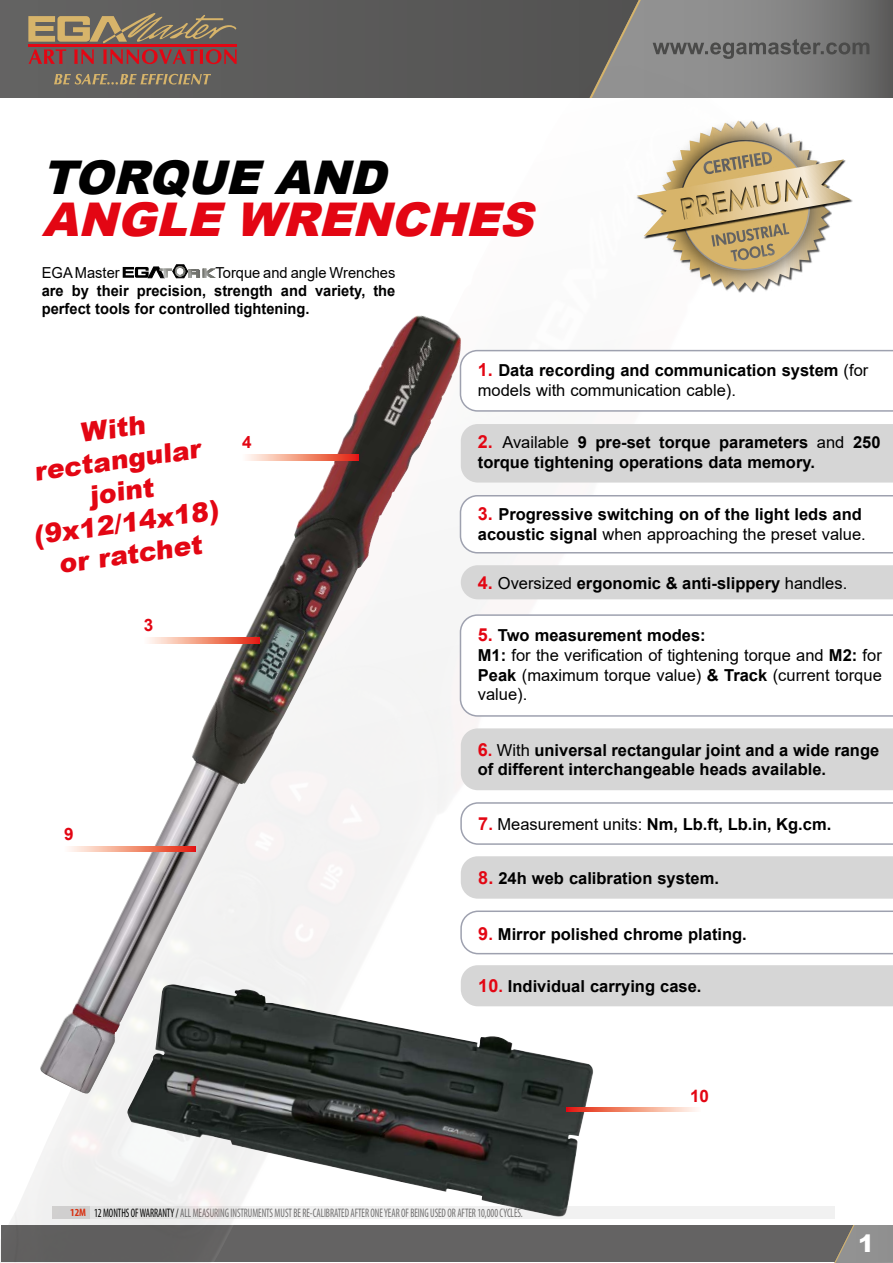
<style>
.page{position:relative;width:893px;height:1263px;background:#fff}
.page>*{position:absolute;margin:0;border:0;box-sizing:border-box;transform-origin:0 0}
.t1{font:italic 900 46.5px "Arial";color:#e30613}
.t2{font:italic 900 46.5px "Arial";color:#000}
.t3{font:900 26.4px/31.7px "Arial";color:#e30613;text-align:center}
.t4{font:900 24px "Arial";color:#fff}
.t5{font:700 17.1px "Arial";color:#e30613}
.t6{font:700 16.5px/19.8px "Arial";color:#000}
.t7{font:16.5px/19.8px "Arial";color:#000}
.t8{font:700 15.15px/18.1px "Arial";color:#000}
.t9{font:15.15px "Arial";color:#000}
.t10{font:condensed 12.3px "Myriad Pro";letter-spacing:-.005em;color:#706f6f;scale:.8 1}
.s1{font-size:18px;color:#e30613}
.s2{font-weight:400}
.s3{font-weight:700;font-size:18px;color:#e30613}
.s4{font-weight:700}
.s5{color:#e30613}
.s6{font-weight:700;font-size:10.8px;color:#e63312}
.s7{color:#000}
</style>
<div class="page">
<div style="left:0;top:0;width:893px;height:98px;background:#5a5959"></div>
<svg style="left:28px;top:13px;width:209px;height:30px"></svg>
<hr style="left:28px;top:44px;width:209px;height:3px;background:#e30613">
<svg style="left:29px;top:49px;width:37px;height:15px"></svg>
<svg style="left:74px;top:49px;width:20px;height:15px"></svg>
<svg style="left:103px;top:49px;width:134px;height:15px"></svg>
<svg style="left:606px;top:0;width:269px;height:98px"></svg>
<div style="left:1px;top:1225px;width:891px;height:37px;background:#646363"></div>
<svg style="left:835px;top:1225px;width:57px;height:37px"></svg>
<div style="left:90px;top:1206px;width:744px;height:13px;background:#f1f1f1"></div>
<img style="left:0;top:64px;width:746px;height:1199px">
<svg style="left:123px;top:265px;width:93px;height:13px"></svg>
<div style="left:461px;top:728px;width:432px;height:62px;background:#d6d6d6"></div>
<svg style="left:637px;top:104px;width:214px;height:202px"></svg>
<svg style="left:460px;top:495px;width:433px;height:58px"></svg>
<div style="left:461px;top:565px;width:432px;height:34px;background:#d6d6d6"></div>
<div style="left:461px;top:856px;width:432px;height:43px;background:#d6d6d6"></div>
<svg style="left:460px;top:614px;width:433px;height:103px"></svg>
<svg style="left:460px;top:910px;width:433px;height:44px"></svg>
<div style="left:461px;top:965px;width:432px;height:41px;background:#d6d6d6"></div>
<svg style="left:460px;top:350px;width:433px;height:62px"></svg>
<div style="left:461px;top:424px;width:432px;height:58px;background:#d6d6d6"></div>
<svg style="left:460px;top:802px;width:433px;height:43px"></svg>
<img style="left:39px;top:315px;width:391px;height:779px">
<svg style="left:145px;top:638px;width:115px;height:6px"></svg>
<svg style="left:65px;top:847px;width:130px;height:5px"></svg>
<img style="left:127px;top:984px;width:467px;height:233px">
<svg style="left:243px;top:455px;width:115px;height:6px"></svg>
<svg style="left:567px;top:1107px;width:133px;height:4px"></svg>
<h1 class="t2" style="left:42px;top:144px;width:361px">TORQUE AND</h1>
<h1 class="t1" style="left:42px;top:186px;width:508px">ANGLE WRENCHES</h1>
<p class="t9" style="left:42px;top:262px;width:80px">EGA Master</p>
<p class="t9" style="left:215px;top:262px;width:181px">Torque and angle Wrenches</p>
<p class="t8" style="left:42px;top:282px;width:355px">are by their precision, strength and variety, the perfect tools for controlled tightening.</p>
<h2 class="t3" style="left:18px;top:425px;width:188px;rotate:-8deg">With rectangular joint (9x12/14x18) or ratchet</h2>
<p class="t5" style="left:144px;top:613px;width:11px">3</p>
<p class="t5" style="left:242px;top:430px;width:11px">4</p>
<p class="t5" style="left:64px;top:821px;width:11px">9</p>
<p class="t6" style="left:478px;top:360px;width:392px"><span class="s1">1.</span> Data recording and communication system <span class="s2">(for models with communication cable).</span></p>
<p class="t6" style="left:478px;top:432px;width:404px"><span class="s1">2.</span> <span class="s2">Available</span> 9 pre-set torque parameters <span class="s2">and</span> 250 torque tightening operations data memory.</p>
<p class="t6" style="left:478px;top:505px;width:389px"><span class="s1">3.</span> Progressive switching on of the light leds and acoustic signal <span class="s2">when approaching the preset value.</span></p>
<p class="t6" style="left:478px;top:573px;width:371px"><span class="s1">4.</span> <span class="s2">Oversized</span> ergonomic &amp; anti-slippery <span class="s2">handles.</span></p>
<p class="t7" style="left:478px;top:625px;width:405px"><span class="s3">5.</span> <span class="s4">Two measurement modes:<br>M1:</span> for the verification of tightening torque and <span class="s4">M2:</span> for <span class="s4">Peak</span> (maximum torque value) <span class="s4">&amp; Track</span> (current torque value).</p>
<p class="t6" style="left:478px;top:740px;width:403px"><span class="s1">6</span><span class="s5">.</span> <span class="s2">With</span> universal rectangular joint and a wide range of different interchangeable heads available.</p>
<p class="t6" style="left:478px;top:815px;width:354px"><span class="s1">7</span><span class="s5">.</span> <span class="s2">Measurement units:</span> Nm, Lb.ft, Lb.in, Kg.cm.</p>
<p class="t6" style="left:478px;top:868px;width:242px"><span class="s1">8.</span> 24h web calibration system.</p>
<p class="t6" style="left:478px;top:924px;width:270px"><span class="s1">9</span><span class="s5">.</span> Mirror polished chrome plating.</p>
<p class="t6" style="left:478px;top:977px;width:225px"><span class="s1">10</span><span class="s5">.</span> Individual carrying case.</p>
<p class="t5" style="left:690px;top:1084px;width:21px">10</p>
<p class="t10" style="left:70px;top:1205px;width:567px"><span class="s6">12M</span> <span class="s7">12 MONTHS OF WARRANTY /</span> ALL MEASURING INSTRUMENTS MUST BE RE-CALIBRATED AFTER ONE YEAR OF BEING USED OR AFTER 10,000 CYCLES.</p>
<h3 class="t4" style="left:858px;top:1226px;width:18px">1</h3>
</div>
